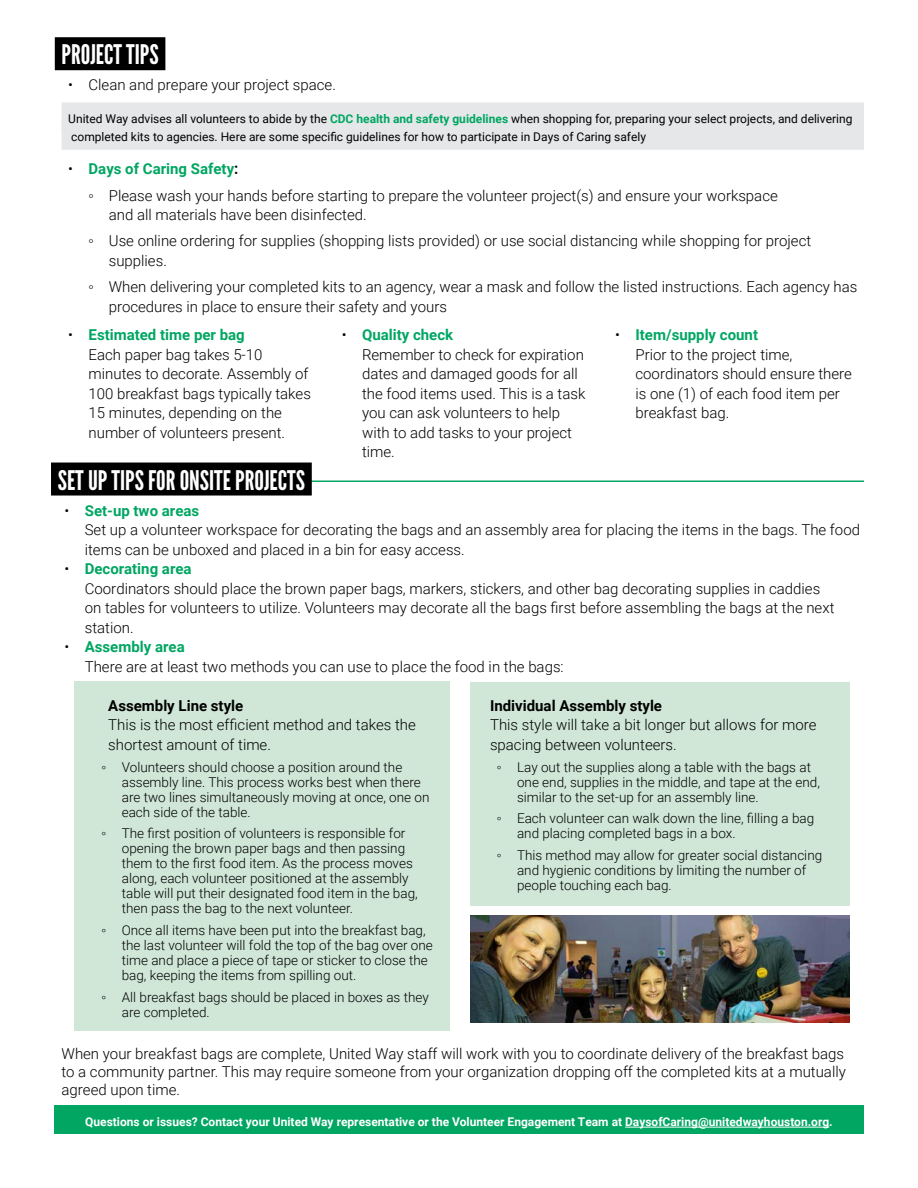
<style>
.page{position:relative;width:918px;height:1188px;background:#fff}
.page>*{position:absolute;margin:0;border:0;box-sizing:border-box;transform-origin:0 0}
.t1{font:27px "League Gothic";color:#fff}
.t2{font:300 15px/19.5px "Roboto";color:#000}
.t3{font:700 15px "Roboto";color:#000}
.t4{font:300 13.5px/15px "Roboto";color:#000}
.t5{font:12px/18.8px "Roboto";color:#000}
.t6{font:700 12px "Roboto";color:#fff}
.s1{font-weight:700;color:#00a662}
.s2{font-weight:700}
.s3{font-family:"Trebuchet MS";font-weight:400}
</style>
<div class="page">
<hr style="left:54px;top:481px;width:810px;height:1px;background:#00a662">
<div style="left:51px;top:463px;width:261px;height:33px;background:#000"></div>
<div style="left:75px;top:682px;width:375px;height:349px;background:#d0e7d8"></div>
<div style="left:470px;top:682px;width:379px;height:223px;background:#d0e7d8"></div>
<div style="left:54px;top:1106px;width:810px;height:28px;background:#00a662"></div>
<hr style="left:625px;top:1127px;width:204px;height:1px;background:#fff">
<img style="left:470px;top:916px;width:380px;height:107px">
<div style="left:55px;top:37px;width:110px;height:33px;background:#000"></div>
<div style="left:62px;top:102px;width:802px;height:29px;background:#e6e7e8"></div>
<div style="left:62px;top:121px;width:802px;height:29px;background:#e6e7e8"></div>
<h1 class="t1" style="left:62px;top:39px;width:99px">PROJECT TIPS</h1>
<p class="t2" style="left:68px;top:75px;width:269px">• Clean and prepare your project space.</p>
<p class="t5" style="left:68px;top:109px;width:786px">United Way advises all volunteers to abide by the <span class="s1">CDC health and safety guidelines</span> when shopping for, preparing your select projects, and delivering completed kits to agencies. Here are some specific guidelines for how to participate in Days of Caring safely</p>
<p class="t2" style="left:89px;top:155px;width:691px;line-height:26.2px;text-indent:-20px">• <span class="s1">Days of Caring Safety</span><span class="s2">:<br></span><span class="s3">◦</span> Please wash your hands before starting to prepare the volunteer project(s) and ensure your workspace</p>
<p class="t2" style="left:89px;top:201px;width:724px;line-height:26.2px;text-indent:20px">and all materials have been disinfected.<br><span class="s3">◦</span> Use online ordering for supplies (shopping lists provided) or use social distancing while shopping for project</p>
<p class="t2" style="left:89px;top:247px;width:770px;line-height:26.2px;text-indent:20px">supplies.<br><span class="s3">◦</span> When delivering your completed kits to an agency, wear a mask and follow the listed instructions. Each agency has</p>
<p class="t2" style="left:109px;top:296px;width:340px">procedures in place to ensure their safety and yours</p>
<p class="t2" style="left:89px;top:324px;width:224px;text-indent:-20px">• <span class="s1">Estimated time per bag<br></span>Each paper bag takes 5-10 minutes to decorate. Assembly of<br>100 breakfast bags typically takes<br>15 minutes, depending on the number of volunteers present.</p>
<p class="t2" style="left:362px;top:324px;width:225px;text-indent:-20px">• <span class="s1">Quality check<br></span>Remember to check for expiration dates and damaged goods for all the food items used. This is a task you can ask volunteers to help with to add tasks to your project time.</p>
<p class="t2" style="left:636px;top:324px;width:218px;text-indent:-20px">• <span class="s1">Item/supply count<br></span>Prior to the project time, coordinators should ensure there is one (1) of each food item per breakfast bag.</p>
<h1 class="t1" style="left:58px;top:464px;width:249px">SET UP TIPS FOR ONSITE PROJECTS</h1>
<p class="t2" style="left:85px;top:500px;width:777px;text-indent:-20px">• <span class="s1">Set-up two areas<br></span>Set up a volunteer workspace for decorating the bags and an assembly area for placing the items in the bags. The food items can be unboxed and placed in a bin for easy access.</p>
<p class="t2" style="left:85px;top:559px;width:751px;text-indent:-20px">• <span class="s1">Decorating area<br></span>Coordinators should place the brown paper bags, markers, stickers, and other bag decorating supplies in caddies on tables for volunteers to utilize. Volunteers may decorate all the bags first before assembling the bags at the next station.</p>
<p class="t2" style="left:85px;top:637px;width:480px;text-indent:-20px">• <span class="s1">Assembly area<br></span>There are at least two methods you can use to place the food in the bags:</p>
<p class="t3" style="left:108px;top:695px;width:137px">Assembly Line style</p>
<p class="t2" style="left:108px;top:715px;width:309px">This is the most efficient method and takes the shortest amount of time.</p>
<p class="t4" style="left:122px;top:759px;width:309px;text-indent:-20px"><span class="s3">◦</span> Volunteers should choose a position around the assembly line. This process works best when there are two lines simultaneously moving at once, one on each side of the table.</p>
<p class="t4" style="left:122px;top:826px;width:297px;text-indent:-20px"><span class="s3">◦</span> The first position of volunteers is responsible for opening the brown paper bags and then passing them to the first food item. As the process moves along, each volunteer positioned at the assembly table will put their designated food item in the bag, then pass the bag to the next volunteer.</p>
<p class="t4" style="left:122px;top:922px;width:313px;text-indent:-20px"><span class="s3">◦</span> Once all items have been put into the breakfast bag, the last volunteer will fold the top of the bag over one time and place a piece of tape or sticker to close the bag, keeping the items from spilling out.</p>
<p class="t4" style="left:122px;top:989px;width:309px;text-indent:-20px"><span class="s3">◦</span> All breakfast bags should be placed in boxes as they are completed.</p>
<p class="t3" style="left:490px;top:695px;width:174px">Individual Assembly style</p>
<p class="t2" style="left:490px;top:715px;width:328px">This style will take a bit longer but allows for more spacing between volunteers.</p>
<p class="t4" style="left:517px;top:759px;width:304px;text-indent:-20px"><span class="s3">◦</span> Lay out the supplies along a table with the bags at one end, supplies in the middle, and tape at the end, similar to the set-up for an assembly line.</p>
<p class="t4" style="left:517px;top:811px;width:299px;text-indent:-20px"><span class="s3">◦</span> Each volunteer can walk down the line, filling a bag and placing completed bags in a box.</p>
<p class="t4" style="left:517px;top:847px;width:307px;text-indent:-20px"><span class="s3">◦</span> This method may allow for greater social distancing and hygienic conditions by limiting the number of people touching each bag.</p>
<p class="t2" style="left:62px;top:1044px;width:786px;line-height:18px;text-align:justify">When your breakfast bags are complete, United Way staff will work with you to coordinate delivery of the breakfast bags to a community partner. This may require someone from your organization dropping off the completed kits at a mutually agreed upon time.</p>
<p class="t6" style="left:85px;top:1114px;width:749px">Questions or issues? Contact your United Way representative or the Volunteer Engagement Team at DaysofCaring@unitedwayhouston.org.</p>
</div>
